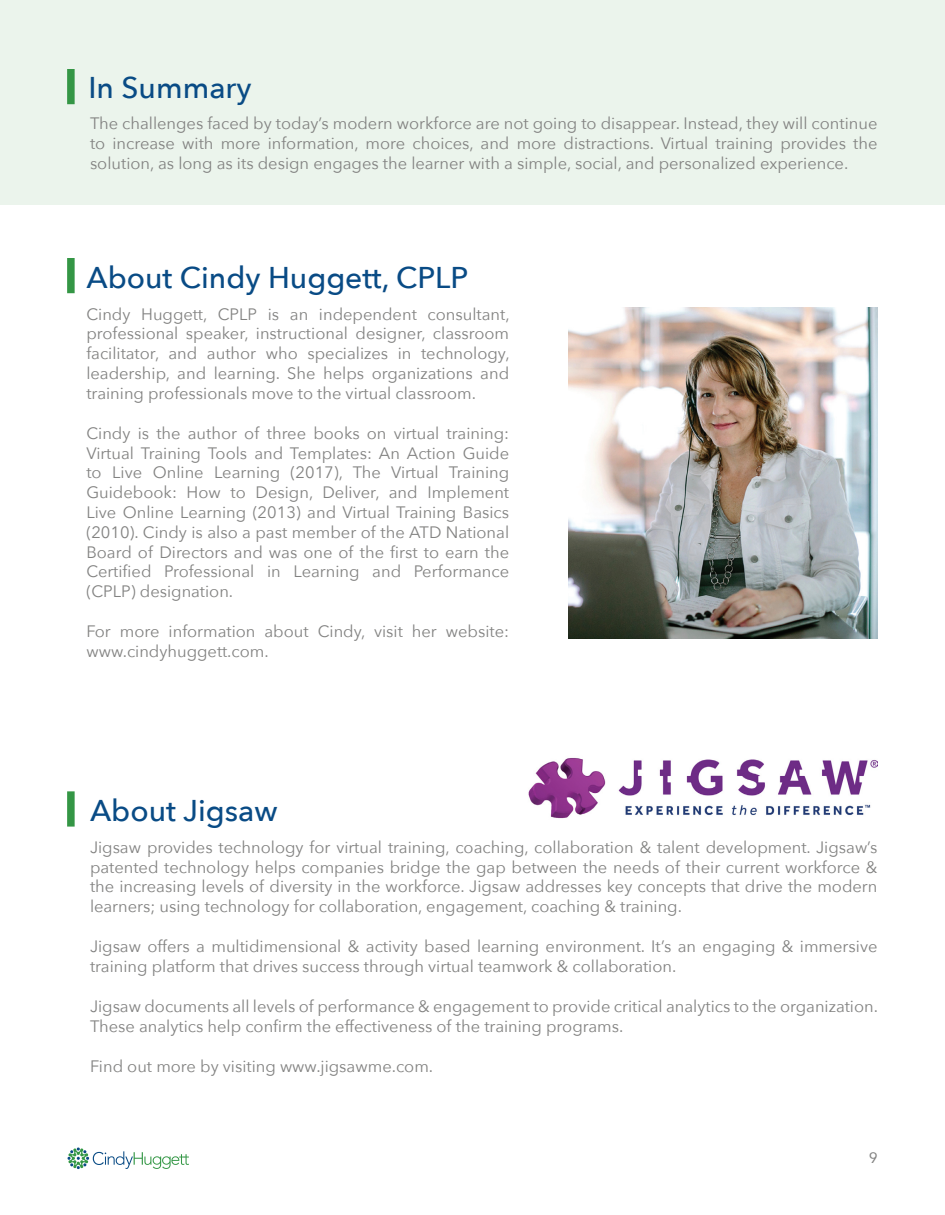
<style>
.page{position:relative;width:945px;height:1215px;background:#fff}
.page>*{position:absolute;margin:0;border:0;box-sizing:border-box;transform-origin:0 0}
.t1{font:500 30px "Avenir Next";color:#094b85}
.t2{font:16.5px/19.8px "Avenir Next";color:#828281;text-align:justify}
.t3{font:15px "Avenir";color:#828281}
</style>
<div class="page">
<svg style="left:67px;top:1147px;width:122px;height:22px"></svg>
<img style="left:569px;top:308px;width:309px;height:330px">
<img style="left:528px;top:758px;width:350px;height:61px">
<div style="left:0;top:0;width:945px;height:205px;background:#ebf4ec"></div>
<div style="left:67px;top:258px;width:8px;height:35px;background:#349645"></div>
<div style="left:67px;top:791px;width:8px;height:36px;background:#349645"></div>
<div style="left:67px;top:69px;width:8px;height:35px;background:#349645"></div>
<p class="t1" style="left:88px;top:62px;width:165px">In Summary</p>
<p class="t2" style="left:90px;top:113px;width:789px">The challenges faced by today’s modern workforce are not going to disappear. Instead, they will continue to increase with more information, more choices, and more distractions. Virtual training provides the solution, as long as its design engages the learner with a simple, social, and personalized experience.</p>
<p class="t1" style="left:86px;top:252px;width:384px">About Cindy Huggett, CPLP</p>
<p class="t2" style="left:86px;top:303px;width:425px">Cindy Huggett, CPLP is an independent consultant, professional speaker, instructional designer, classroom facilitator, and author who specializes in technology, leadership, and learning. She helps organizations and training professionals move to the virtual classroom.</p>
<p class="t2" style="left:86px;top:422px;width:424px">Cindy is the author of three books on virtual training:<br>Virtual Training Tools and Templates: An Action Guide to Live Online Learning (2017), The Virtual Training Guidebook: How to Design, Deliver, and Implement Live Online Learning (2013) and Virtual Training Basics (2010). Cindy is also a past member of the ATD National Board of Directors and was one of the first to earn the Certified Professional in Learning and Performance (CPLP) designation.</p>
<p class="t2" style="left:86px;top:621px;width:424px">For more information about Cindy, visit her website: www.cindyhuggett.com.</p>
<p class="t1" style="left:90px;top:785px;width:189px">About Jigsaw</p>
<p class="t2" style="left:90px;top:837px;width:789px">Jigsaw provides technology for virtual training, coaching, collaboration &amp; talent development. Jigsaw’s patented technology helps companies bridge the gap between the needs of their current workforce &amp; the increasing levels of diversity in the workforce. Jigsaw addresses key concepts that drive the modern learners; using technology for collaboration, engagement, coaching &amp; training.</p>
<p class="t2" style="left:90px;top:936px;width:789px">Jigsaw offers a multidimensional &amp; activity based learning environment. It’s an engaging &amp; immersive training platform that drives success through virtual teamwork &amp; collaboration.</p>
<p class="t2" style="left:90px;top:996px;width:790px">Jigsaw documents all levels of performance &amp; engagement to provide critical analytics to the organization.<br>These analytics help confirm the effectiveness of the training programs.</p>
<p class="t2" style="left:90px;top:1056px;width:345px">Find out more by visiting www.jigsawme.com.</p>
<p class="t3" style="left:869px;top:1145px;width:10px">9</p>
</div>
